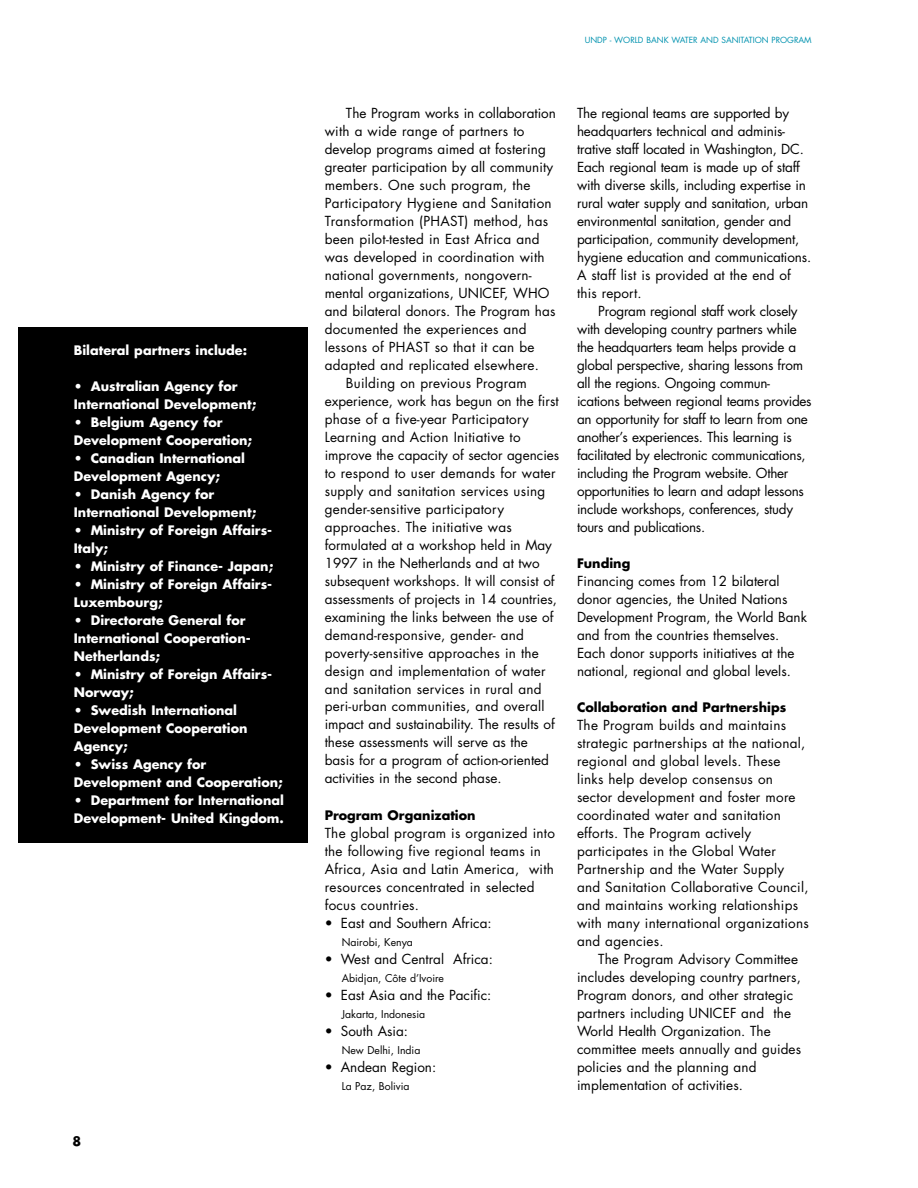
<style>
.page{position:relative;width:918px;height:1188px;background:#fff}
.page>*{position:absolute;margin:0;border:0;box-sizing:border-box;transform-origin:0 0}
.t1{font:13.5px/18px "Futura";letter-spacing:.005em;color:#000}
.t2{font:13.5px/18px "Futura";letter-spacing:-.02em;color:#000}
.t3{font:700 12.75px/18px "Futura";color:#fff}
.t4{font:700 12.75px "Futura";color:#000}
.t5{font:10.5px "Futura";color:#000}
.t6{font:8.25px "Futura";color:#0092af}
</style>
<div class="page">
<div style="left:18px;top:327px;width:289px;height:516px;background:#000"></div>
<p class="t3" style="left:74px;top:343px;width:175px">Bilateral partners include:</p>
<p class="t3" style="left:74px;top:379px;width:184px">• Australian Agency for<br>International Development;</p>
<p class="t3" style="left:74px;top:415px;width:180px">• Belgium Agency for<br>Development Cooperation;</p>
<p class="t3" style="left:74px;top:451px;width:173px">• Canadian International<br>Development Agency;</p>
<p class="t3" style="left:74px;top:487px;width:184px">• Danish Agency for<br>International Development;</p>
<p class="t3" style="left:74px;top:523px;width:200px">• Ministry of Foreign Affairs-<br>Italy;</p>
<p class="t3" style="left:74px;top:559px;width:201px">• Ministry of Finance- Japan;</p>
<p class="t3" style="left:74px;top:577px;width:200px">• Ministry of Foreign Affairs-<br>Luxembourg;</p>
<p class="t3" style="left:74px;top:613px;width:179px">• Directorate General for<br>International Cooperation-<br>Netherlands;</p>
<p class="t3" style="left:74px;top:667px;width:200px">• Ministry of Foreign Affairs-<br>Norway;</p>
<p class="t3" style="left:74px;top:703px;width:175px">• Swedish International<br>Development Cooperation<br>Agency;</p>
<p class="t3" style="left:74px;top:757px;width:210px">• Swiss Agency for<br>Development and Cooperation;</p>
<p class="t3" style="left:74px;top:793px;width:212px">• Department for International<br>Development- United Kingdom.</p>
<p class="t4" style="left:73px;top:1135px;width:10px">8</p>
<p class="t6" style="left:585px;top:36px;width:228px">UNDP - WORLD BANK WATER AND SANITATION PROGRAM</p>
<p class="t1" style="left:346px;top:105px;width:212px">The Program works in collaboration</p>
<p class="t1" style="left:325px;top:123px;width:201px">with a wide range of partners to</p>
<p class="t1" style="left:325px;top:141px;width:223px">develop programs aimed at fostering</p>
<p class="t1" style="left:325px;top:159px;width:230px">greater participation by all community</p>
<p class="t1" style="left:325px;top:177px;width:207px">members. One such program, the</p>
<p class="t1" style="left:325px;top:195px;width:229px">Participatory Hygiene and Sanitation</p>
<p class="t1" style="left:325px;top:213px;width:225px">Transformation (PHAST) method, has</p>
<p class="t1" style="left:325px;top:231px;width:216px">been pilot-tested in East Africa and</p>
<p class="t1" style="left:325px;top:249px;width:221px">was developed in coordination with</p>
<p class="t1" style="left:325px;top:267px;width:208px">national governments, nongovern-</p>
<p class="t1" style="left:325px;top:285px;width:226px">mental organizations, UNICEF, WHO</p>
<p class="t1" style="left:325px;top:303px;width:232px">and bilateral donors. The Program has</p>
<p class="t1" style="left:325px;top:321px;width:204px">documented the experiences and</p>
<p class="t1" style="left:325px;top:339px;width:211px">lessons of PHAST so that it can be</p>
<p class="t1" style="left:325px;top:357px;width:216px">adapted and replicated elsewhere.</p>
<p class="t1" style="left:346px;top:375px;width:183px">Building on previous Program</p>
<p class="t1" style="left:325px;top:393px;width:235px">experience, work has begun on the first</p>
<p class="t1" style="left:325px;top:411px;width:206px">phase of a five-year Participatory</p>
<p class="t1" style="left:325px;top:429px;width:197px">Learning and Action Initiative to</p>
<p class="t1" style="left:325px;top:447px;width:236px">improve the capacity of sector agencies</p>
<p class="t1" style="left:325px;top:465px;width:232px">to respond to user demands for water</p>
<p class="t1" style="left:325px;top:483px;width:222px">supply and sanitation services using</p>
<p class="t1" style="left:325px;top:501px;width:181px">gender-sensitive participatory</p>
<p class="t1" style="left:325px;top:519px;width:189px">approaches. The initiative was</p>
<p class="t1" style="left:325px;top:537px;width:229px">formulated at a workshop held in May</p>
<p class="t1" style="left:325px;top:555px;width:216px">1997 in the Netherlands and at two</p>
<p class="t1" style="left:325px;top:573px;width:231px">subsequent workshops. It will consist of</p>
<p class="t1" style="left:325px;top:591px;width:234px">assessments of projects in 14 countries,</p>
<p class="t1" style="left:325px;top:609px;width:230px">examining the links between the use of</p>
<p class="t1" style="left:325px;top:627px;width:201px">demand-responsive, gender- and</p>
<p class="t1" style="left:325px;top:645px;width:216px">poverty-sensitive approaches in the</p>
<p class="t1" style="left:325px;top:663px;width:223px">design and implementation of water</p>
<p class="t1" style="left:325px;top:681px;width:218px">and sanitation services in rural and</p>
<p class="t1" style="left:325px;top:699px;width:221px">peri-urban communities, and overall</p>
<p class="t1" style="left:325px;top:717px;width:232px">impact and sustainability. The results of</p>
<p class="t1" style="left:325px;top:735px;width:205px">these assessments will serve as the</p>
<p class="t1" style="left:325px;top:753px;width:226px">basis for a program of action-oriented</p>
<p class="t1" style="left:325px;top:771px;width:178px">activities in the second phase.</p>
<p class="t4" style="left:325px;top:809px;width:152px">Program Organization</p>
<p class="t1" style="left:325px;top:825px;width:232px">The global program is organized into the following five regional teams in<br>Africa, Asia and Latin America, with resources concentrated in selected focus countries.</p>
<p class="t1" style="left:325px;top:915px;width:168px">• East and Southern Africa:</p>
<p class="t5" style="left:342px;top:937px;width:73px">Nairobi, Kenya</p>
<p class="t1" style="left:325px;top:951px;width:170px">• West and Central Africa:</p>
<p class="t5" style="left:342px;top:973px;width:104px">Abidjan, Côte d’Ivoire</p>
<p class="t1" style="left:325px;top:987px;width:168px">• East Asia and the Pacific:</p>
<p class="t5" style="left:342px;top:1009px;width:85px">Jakarta, Indonesia</p>
<p class="t1" style="left:325px;top:1023px;width:85px">• South Asia:</p>
<p class="t5" style="left:342px;top:1045px;width:80px">New Delhi, India</p>
<p class="t1" style="left:325px;top:1059px;width:113px">• Andean Region:</p>
<p class="t5" style="left:342px;top:1081px;width:69px">La Paz, Bolivia</p>
<p class="t1" style="left:577px;top:105px;width:236px">The regional teams are supported by headquarters technical and adminis&shy;trative staff located in Washington, DC.<br>Each regional team is made up of staff with diverse skills, including expertise in rural water supply and sanitation, urban environmental sanitation, gender and participation, community development, hygiene education and communications.<br>A staff list is provided at the end of this report.</p>
<p class="t2" style="left:577px;top:303px;width:236px;text-indent:21px">Program regional staff work closely with developing country partners while the headquarters team helps provide a global perspective, sharing lessons from all the regions. Ongoing commun&shy;ications between regional teams provides an opportunity for staff to learn from one another’s experiences. This learning is facilitated by electronic communications, including the Program website. Other opportunities to learn and adapt lessons include workshops, conferences, study tours and publications.</p>
<p class="t4" style="left:577px;top:557px;width:55px">Funding</p>
<p class="t1" style="left:577px;top:573px;width:232px">Financing comes from 12 bilateral donor agencies, the United Nations Development Program, the World Bank and from the countries themselves.<br>Each donor supports initiatives at the national, regional and global levels.</p>
<p class="t4" style="left:577px;top:701px;width:211px">Collaboration and Partnerships</p>
<p class="t1" style="left:577px;top:717px;width:233px">The Program builds and maintains strategic partnerships at the national, regional and global levels. These links help develop consensus on sector development and foster more coordinated water and sanitation efforts. The Program actively participates in the Global Water Partnership and the Water Supply and Sanitation Collaborative Council, and maintains working relationships with many international organizations and agencies.</p>
<p class="t1" style="left:577px;top:951px;width:226px;text-indent:21px">The Program Advisory Committee includes developing country partners, Program donors, and other strategic partners including UNICEF and the World Health Organization. The committee meets annually and guides policies and the planning and implementation of activities.</p>
</div>
